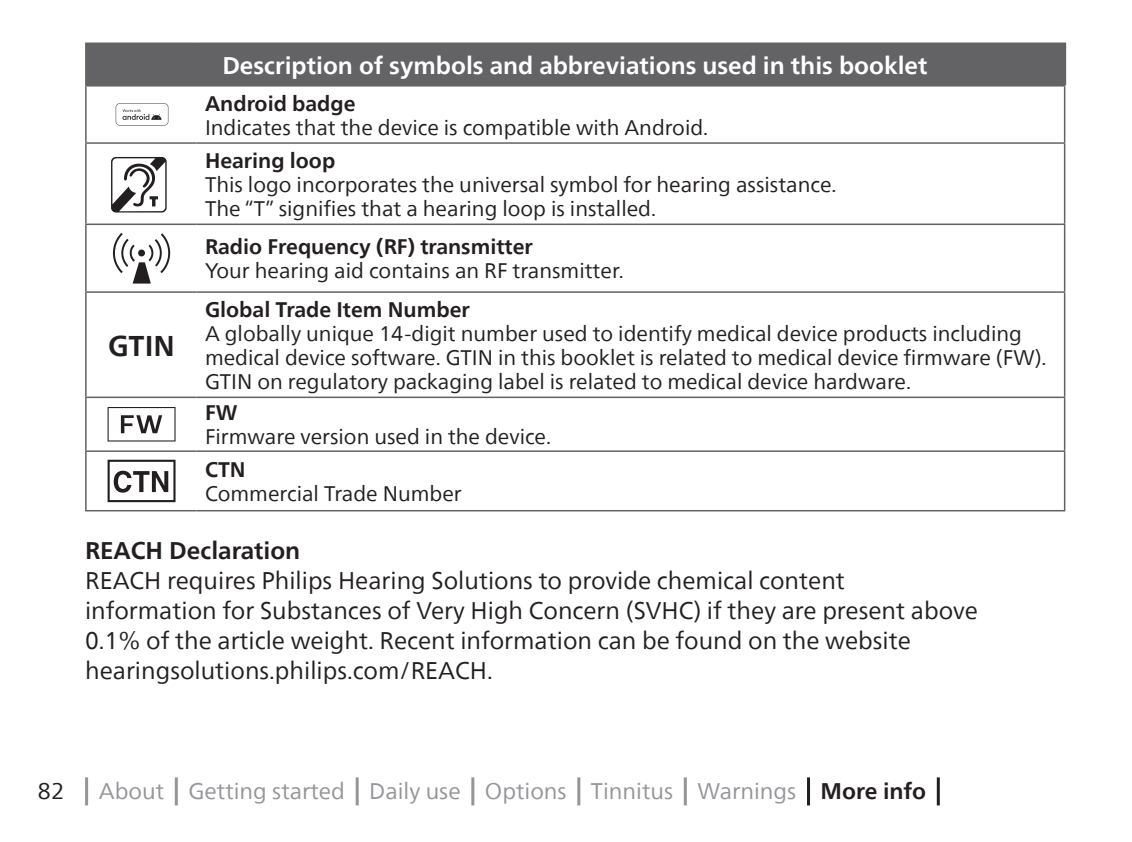
<style>
.page{position:relative;width:1132px;height:842px;background:#fff}
.page>*{position:absolute;margin:0;border:0;box-sizing:border-box;transform-origin:0 0}
.t1{font:700 28.5px "Neue Frutiger World";color:#231f20}
.t2{font:24px/30px "Neue Frutiger World";color:#231f20}
.t3{font:700 24px "Neue Frutiger World";color:#fff}
.t4{font:700 24px "Neue Frutiger World";color:#231f20}
.t5{font:22.5px "Neue Frutiger World";color:#939598}
.t6{font:22.5px "Neue Frutiger World";color:#231f20}
.t7{font:21px/24px "Neue Frutiger World";color:#231f20}
.t8{font:700 21px "Neue Frutiger World";color:#231f20}
.s1{font-weight:700;color:#231f20}
</style>
<div class="page">
<hr style="left:85px;top:777px;width:3px;height:28px;background:#939598">
<hr style="left:175px;top:777px;width:3px;height:28px;background:#939598">
<hr style="left:355px;top:777px;width:3px;height:28px;background:#939598">
<hr style="left:471px;top:777px;width:3px;height:28px;background:#939598">
<hr style="left:577px;top:777px;width:3px;height:28px;background:#939598">
<hr style="left:683px;top:777px;width:3px;height:28px;background:#939598">
<hr style="left:806px;top:777px;width:3px;height:28px;background:#231f20">
<hr style="left:936px;top:777px;width:3px;height:28px;background:#231f20">
<div style="left:86px;top:43px;width:978px;height:43px;background:#636366"></div>
<hr style="left:1062px;top:44px;width:3px;height:41px;background:#636366">
<hr style="left:85px;top:87px;width:2px;height:55px;background:#636366">
<hr style="left:1063px;top:87px;width:1px;height:55px;background:#636366">
<hr style="left:85px;top:142px;width:111px;height:2px;background:#636366">
<hr style="left:85px;top:144px;width:2px;height:80px;background:#636366">
<hr style="left:196px;top:142px;width:868px;height:2px;background:#636366">
<hr style="left:1063px;top:144px;width:1px;height:80px;background:#636366">
<hr style="left:85px;top:225px;width:2px;height:66px;background:#636366">
<hr style="left:1063px;top:225px;width:1px;height:66px;background:#636366">
<hr style="left:85px;top:293px;width:2px;height:104px;background:#636366">
<hr style="left:1063px;top:293px;width:1px;height:104px;background:#636366">
<hr style="left:85px;top:398px;width:2px;height:52px;background:#636366">
<hr style="left:1063px;top:398px;width:1px;height:52px;background:#636366">
<hr style="left:1063px;top:452px;width:1px;height:58px;background:#636366">
<hr style="left:85px;top:224px;width:111px;height:1px;background:#636366">
<hr style="left:196px;top:224px;width:868px;height:1px;background:#636366">
<hr style="left:85px;top:291px;width:111px;height:2px;background:#636366">
<hr style="left:196px;top:291px;width:868px;height:2px;background:#636366">
<hr style="left:85px;top:397px;width:111px;height:1px;background:#636366">
<hr style="left:196px;top:397px;width:868px;height:1px;background:#636366">
<hr style="left:85px;top:450px;width:111px;height:2px;background:#636366">
<hr style="left:85px;top:452px;width:2px;height:58px;background:#636366">
<hr style="left:196px;top:450px;width:868px;height:2px;background:#636366">
<hr style="left:85px;top:510px;width:111px;height:1px;background:#636366">
<hr style="left:196px;top:510px;width:868px;height:1px;background:#636366">
<hr style="left:85px;top:44px;width:2px;height:41px;background:#636366">
<hr style="left:85px;top:43px;width:111px;height:1px;background:#636366">
<hr style="left:196px;top:43px;width:869px;height:1px;background:#636366">
<hr style="left:85px;top:85px;width:111px;height:2px;background:#636366">
<hr style="left:196px;top:85px;width:868px;height:2px;background:#636366">
<svg style="left:116px;top:104px;width:52px;height:21px"></svg>
<svg style="left:111px;top:157px;width:56px;height:55px"></svg>
<svg style="left:113px;top:233px;width:57px;height:51px"></svg>
<svg style="left:107px;top:407px;width:68px;height:34px"></svg>
<svg style="left:107px;top:460px;width:68px;height:42px"></svg>
<h1 class="t1" style="left:108px;top:321px;width:68px">GTIN</h1>
<p class="t3" style="left:222px;top:44px;width:706px">Description of symbols and abbreviations used in this booklet</p>
<p class="t8" style="left:205px;top:85px;width:152px">Android badge</p>
<p class="t7" style="left:205px;top:115px;width:504px">Indicates that the device is compatible with Android.</p>
<p class="t8" style="left:205px;top:142px;width:132px">Hearing loop</p>
<p class="t7" style="left:205px;top:173px;width:632px">This logo incorporates the universal symbol for hearing assistance.<br>The “T” signifies that a hearing loop is installed.</p>
<p class="t8" style="left:205px;top:228px;width:329px">Radio Frequency (RF) transmitter</p>
<p class="t7" style="left:205px;top:259px;width:420px">Your hearing aid contains an RF transmitter.</p>
<p class="t8" style="left:205px;top:291px;width:266px">Global Trade Item Number</p>
<p class="t7" style="left:205px;top:322px;width:842px">A globally unique 14-digit number used to identify medical device products including medical device software. GTIN in this booklet is related to medical device firmware (FW).<br>GTIN on regulatory packaging label is related to medical device hardware.</p>
<p class="t8" style="left:205px;top:394px;width:34px">FW</p>
<p class="t7" style="left:205px;top:425px;width:347px">Firmware version used in the device.</p>
<p class="t8" style="left:205px;top:451px;width:42px">CTN</p>
<p class="t7" style="left:205px;top:482px;width:258px">Commercial Trade Number</p>
<p class="t4" style="left:85px;top:530px;width:216px">REACH Declaration</p>
<p class="t2" style="left:85px;top:566px;width:894px">REACH requires Philips Hearing Solutions to provide chemical content information for Substances of Very High Concern (SVHC) if they are present above 0.1% of the article weight. Recent information can be found on the website hearingsolutions.philips.com/REACH.</p>
<p class="t6" style="left:38px;top:774px;width:28px">82</p>
<p class="t5" style="left:99px;top:774px;width:828px">About Getting started Daily use Options Tinnitus Warnings <span class="s1">More info</span></p>
</div>
